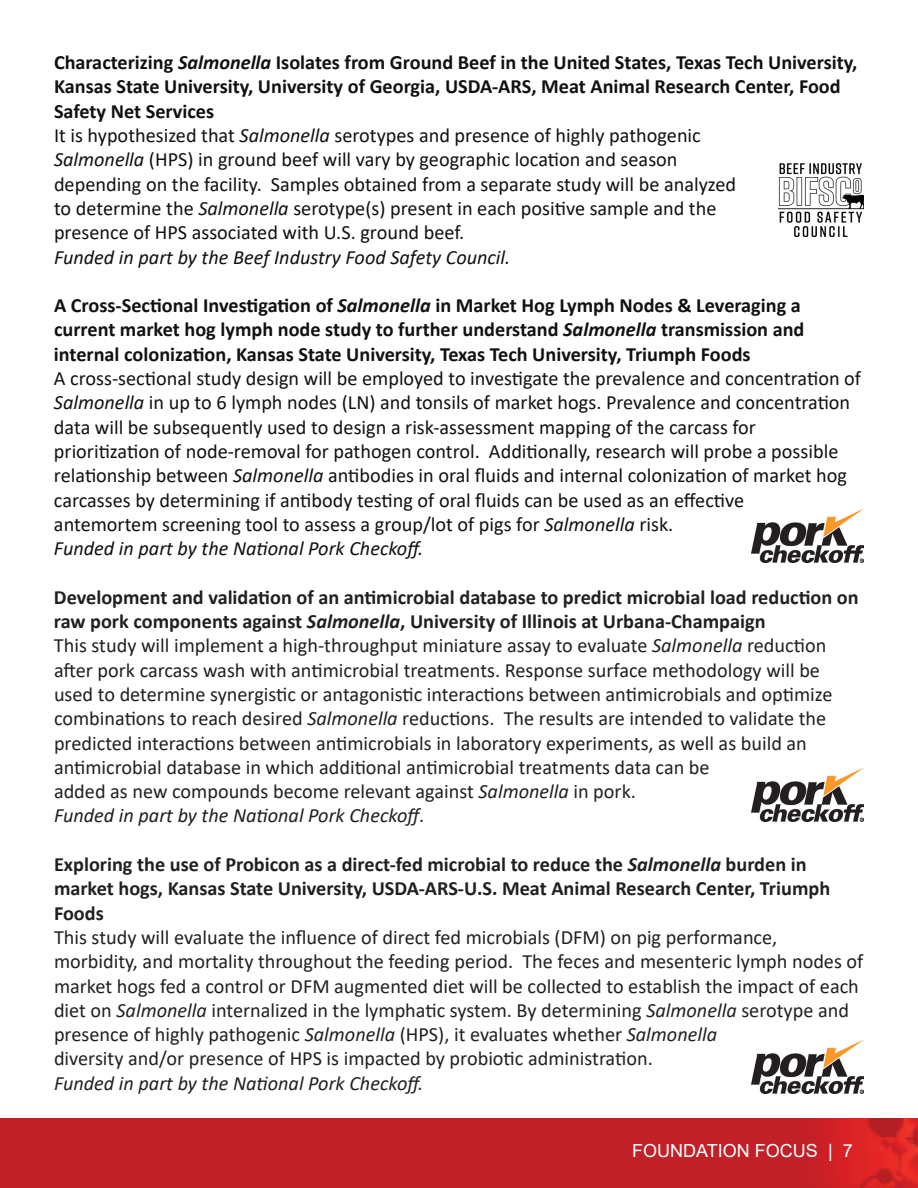
<style>
.page{position:relative;width:918px;height:1188px;background:#fff}
.page>*{position:absolute;margin:0;border:0;box-sizing:border-box;transform-origin:0 0}
.List_Paragraph{font:20.25px/24.3px "Calibri";color:#231f20}
.t1{font:20.25px/24.3px "Calibri";color:#111}
.t2{font:700 20.25px/24.3px "Calibri";color:#111}
.List_Paragraph-2{font:700 20.25px/24.3px "Calibri";color:#231f20}
.t3{font:italic 20.25px "Calibri";color:#111}
.List_Paragraph-3{font:italic 20.25px "Calibri";color:#231f20}
.t4{font:18px "Arial";color:#fff}
.s1{font-style:italic}
.s2{font-style:normal}
</style>
<div class="page">
<img style="left:0;top:1119px;width:918px;height:69px">
<img style="left:752px;top:510px;width:112px;height:53px">
<img style="left:752px;top:769px;width:112px;height:53px">
<img style="left:752px;top:1041px;width:112px;height:52px">
<img style="left:779px;top:163px;width:85px;height:74px">
<p class="t2" style="left:54px;top:50px;width:805px">Characterizing <span class="s1">Salmonella</span> Isolates from Ground Beef in the United States, Texas Tech University,<br>Kansas State University, University of Georgia, USDA-ARS, Meat Animal Research Center, Food<br>Safety Net Services</p>
<p class="t1" style="left:54px;top:123px;width:648px">It is hypothesized that <span class="s1">Salmonella</span> serotypes and presence of highly pathogenic</p>
<p class="t1" style="left:54px;top:147px;width:625px"><span class="s1">Salmonella</span> (HPS) in ground beef will vary by geographic location and season</p>
<p class="t1" style="left:54px;top:171px;width:684px">depending on the facility. Samples obtained from a separate study will be analyzed</p>
<p class="t1" style="left:54px;top:196px;width:664px">to determine the <span class="s1">Salmonella</span> serotype(s) present in each positive sample and the</p>
<p class="t1" style="left:54px;top:220px;width:412px">presence of HPS associated with U.S. ground beef.</p>
<p class="t3" style="left:54px;top:243px;width:458px">Funded in part by the Beef Industry Food Safety Council.</p>
<p class="t2" style="left:54px;top:293px;width:752px">A Cross-Sectional Investigation of <span class="s1">Salmonella</span> in Market Hog Lymph Nodes &amp; Leveraging a current market hog lymph node study to further understand <span class="s1">Salmonella</span> transmission and internal colonization, Kansas State University, Texas Tech University, Triumph Foods</p>
<p class="t1" style="left:54px;top:366px;width:809px">A cross-sectional study design will be employed to investigate the prevalence and concentration of <span class="s1">Salmonella</span> in up to 6 lymph nodes (LN) and tonsils of market hogs. Prevalence and concentration data will be subsequently used to design a risk-assessment mapping of the carcass for prioritization of node-removal for pathogen control. Additionally, research will probe a possible relationship between <span class="s1">Salmonella</span> antibodies in oral fluids and internal colonization of market hog carcasses by determining if antibody testing of oral fluids can be used as an effective</p>
<p class="t1" style="left:54px;top:512px;width:621px">antemortem screening tool to assess a group/lot of pigs for <span class="s1">Salmonella</span> risk.</p>
<p class="t3" style="left:54px;top:534px;width:371px">Funded in part by the National Pork Checkoff.</p>
<p class="List_Paragraph-2" style="left:54px;top:585px;width:806px">Development and validation of an antimicrobial database to predict microbial load reduction on raw pork components against <span class="s1">Salmonella</span>, University of Illinois at Urbana-Champaign</p>
<p class="List_Paragraph" style="left:54px;top:633px;width:780px">This study will implement a high-throughput miniature assay to evaluate <span class="s1">Salmonella</span> reduction after pork carcass wash with antimicrobial treatments. Response surface methodology will be used to determine synergistic or antagonistic interactions between antimicrobials and optimize combinations to reach desired <span class="s1">Salmonella</span> reductions. The results are intended to validate the predicted interactions between antimicrobials in laboratory experiments, as well as build an antimicrobial database in which additional antimicrobial treatments data can be</p>
<p class="List_Paragraph" style="left:54px;top:779px;width:584px">added as new compounds become relevant against <span class="s1">Salmonella</span> in pork.</p>
<p class="List_Paragraph-3" style="left:54px;top:802px;width:372px">Funded in part by the National Pork Checkoff<span class="s2">.</span></p>
<p class="List_Paragraph-2" style="left:54px;top:852px;width:778px">Exploring the use of Probicon as a direct-fed microbial to reduce the <span class="s1">Salmonella</span> burden in market hogs, Kansas State University, USDA-ARS-U.S. Meat Animal Research Center, Triumph<br>Foods</p>
<p class="List_Paragraph" style="left:54px;top:925px;width:811px">This study will evaluate the influence of direct fed microbials (DFM) on pig performance, morbidity, and mortality throughout the feeding period. The feces and mesenteric lymph nodes of market hogs fed a control or DFM augmented diet will be collected to establish the impact of each diet on <span class="s1">Salmonella</span> internalized in the lymphatic system. By determining <span class="s1">Salmonella</span> serotype and presence of highly pathogenic <span class="s1">Salmonella</span> (HPS), it evaluates whether <span class="s1">Salmonella</span></p>
<p class="List_Paragraph" style="left:54px;top:1046px;width:600px">diversity and/or presence of HPS is impacted by probiotic administration.</p>
<p class="List_Paragraph-3" style="left:54px;top:1069px;width:371px">Funded in part by the National Pork Checkoff.</p>
<p class="t4" style="left:632px;top:1138px;width:222px">FOUNDATION FOCUS | 7</p>
</div>
